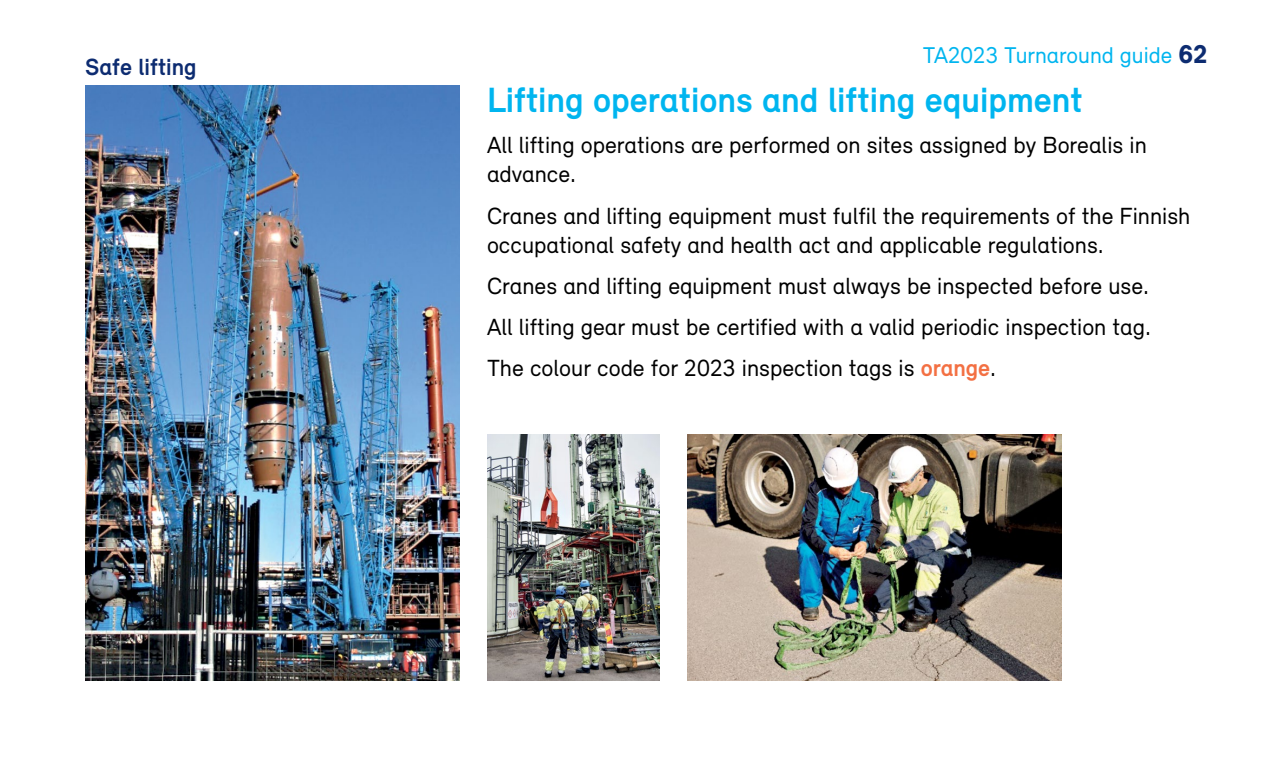
<style>
.page{position:relative;width:1276px;height:766px;background:#fff}
.page>*{position:absolute;margin:0;border:0;box-sizing:border-box;transform-origin:0 0}
.t1{font:700 36px "Relevant";color:#00b5ef}
.t2{font:24px/29.1px "Relevant";color:#000}
.t3{font:700 24px "Relevant";color:#0d2c71}
.t4{font:23.4px "Relevant";color:#00b5ef}
.s1{font-weight:900;font-size:27px;color:#0d2c71}
.s2{font-weight:700;color:#f37043}
</style>
<div class="page">
<img style="left:85px;top:85px;width:374px;height:595px">
<img style="left:487px;top:434px;width:172px;height:246px">
<img style="left:687px;top:434px;width:374px;height:246px">
<p class="t3" style="left:85px;top:52px;width:113px">Safe lifting</p>
<p class="t4" style="left:922px;top:41px;width:287px">TA2023 Turnaround guide <span class="s1">62</span></p>
<h1 class="t1" style="left:487px;top:78px;width:597px">Lifting operations and lifting equipment</h1>
<p class="t2" style="left:487px;top:130px;width:661px">All lifting operations are performed on sites assigned by Borealis in advance.</p>
<p class="t2" style="left:487px;top:200px;width:705px">Cranes and lifting equipment must fulfil the requirements of the Finnish occupational safety and health act and applicable regulations.</p>
<p class="t2" style="left:487px;top:264px;width:665px;line-height:41.1px;text-align:justify">Cranes and lifting equipment must always be inspected before use.<br>All lifting gear must be certified with a valid periodic inspection tag.<br>The colour code for 2023 inspection tags is <span class="s2">orange</span>.</p>
</div>
